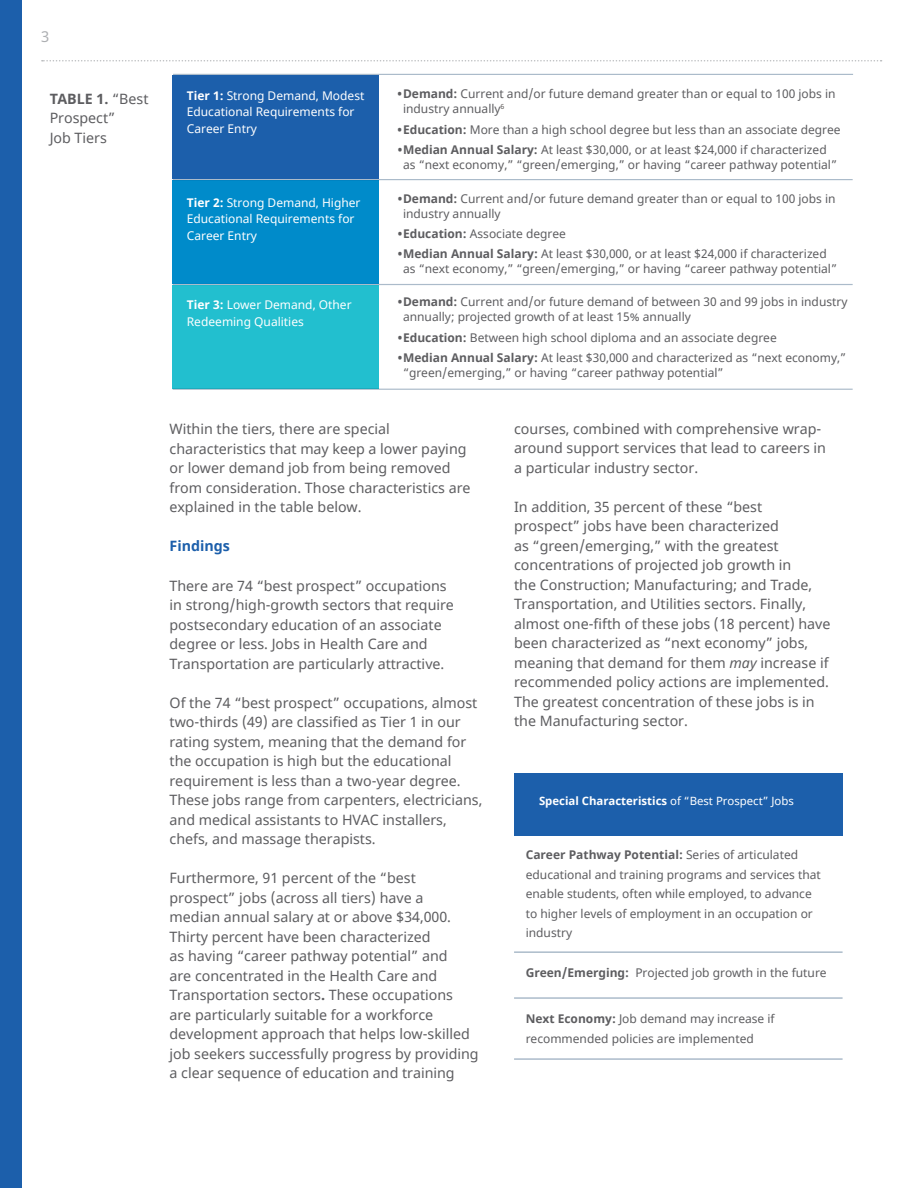
<style>
.page{position:relative;width:918px;height:1188px;background:#fff}
.page>*{position:absolute;margin:0;border:0;box-sizing:border-box;transform-origin:0 0}
.t1{font:15px "Noto Sans";color:#adafb2}
.t2{font:14.25px/19.5px "Noto Sans";color:#5d5d60}
.t3{font:700 14.25px "Noto Sans";color:#1c5fab}
.t4{font:12px/15px "Noto Sans";color:#5d5d60}
.t5{font:12px/16.5px "Noto Sans";color:#fff}
.t6{font:700 11.4px "Noto Sans";color:#fff}
.s1{font-weight:700}
.s2{font-style:italic}
.s3{font-weight:400}
</style>
<div class="page">
<svg style="left:42px;top:60px;width:840px;height:2px"></svg>
<div style="left:0;top:0;width:22px;height:1188px;background:#1c5fab"></div>
<div style="left:514px;top:774px;width:329px;height:62px;background:#1c5fab"></div>
<hr style="left:514px;top:951px;width:329px;height:2px;background:#abbbca">
<hr style="left:514px;top:997px;width:329px;height:2px;background:#abbbca">
<hr style="left:514px;top:1058px;width:329px;height:2px;background:#abbbca">
<div style="left:173px;top:180px;width:206px;height:104px;background:#008bca"></div>
<hr style="left:173px;top:74px;width:680px;height:1px;background:#abbbca">
<hr style="left:173px;top:389px;width:680px;height:1px;background:#abbbca">
<hr style="left:173px;top:179px;width:680px;height:1px;background:#abbbca">
<hr style="left:173px;top:284px;width:680px;height:1px;background:#abbbca">
<div style="left:173px;top:75px;width:206px;height:104px;background:#1c5fab"></div>
<div style="left:173px;top:285px;width:206px;height:104px;background:#22bfcf"></div>
<p class="t1" style="left:41px;top:27px;width:10px">3</p>
<p class="t2" style="left:50px;top:89px;width:100px"><span class="s1">TABLE 1.</span> “Best<br>Prospect”<br>Job Tiers</p>
<p class="t5" style="left:187px;top:88px;width:179px"><span class="s1">Tier 1:</span> Strong Demand, Modest<br>Educational Requirements for<br>Career Entry</p>
<p class="t5" style="left:187px;top:194px;width:175px"><span class="s1">Tier 2:</span> Strong Demand, Higher<br>Educational Requirements for<br>Career Entry</p>
<p class="t4" style="left:403px;top:87px;width:434px;text-indent:-5px"><span class="s1">•Demand:</span> Current and/or future demand greater than or equal to 100 jobs in industry annually<sup>6</sup></p>
<p class="t4" style="left:398px;top:122px;width:444px"><span class="s1">•Education:</span> More than a high school degree but less than an associate degree</p>
<p class="t4" style="left:403px;top:143px;width:435px;text-indent:-5px"><span class="s1">•Median Annual Salary:</span> At least $30,000, or at least $24,000 if characterized as “next economy,” “green/emerging,” or having “career pathway potential”</p>
<p class="t4" style="left:403px;top:191px;width:434px;text-indent:-5px"><span class="s1">•Demand:</span> Current and/or future demand greater than or equal to 100 jobs in industry annually</p>
<p class="t4" style="left:398px;top:227px;width:170px"><span class="s1">•Education:</span> Associate degree</p>
<p class="t4" style="left:403px;top:247px;width:435px;text-indent:-5px"><span class="s1">•Median Annual Salary:</span> At least $30,000, or at least $24,000 if characterized as “next economy,” “green/emerging,” or having “career pathway potential”</p>
<p class="t5" style="left:187px;top:297px;width:166px"><span class="s1">Tier 3:</span> Lower Demand, Other<br>Redeeming Qualities</p>
<p class="t4" style="left:403px;top:295px;width:446px;text-indent:-5px"><span class="s1">•Demand:</span> Current and/or future demand of between 30 and 99 jobs in industry annually; projected growth of at least 15% annually</p>
<p class="t4" style="left:398px;top:330px;width:381px"><span class="s1">•Education:</span> Between high school diploma and an associate degree</p>
<p class="t4" style="left:403px;top:351px;width:445px;text-indent:-5px"><span class="s1">•Median Annual Salary:</span> At least $30,000 and characterized as “next economy,” “green/emerging,” or having “career pathway potential”</p>
<p class="t2" style="left:170px;top:420px;width:303px">Within the tiers, there are special characteristics that may keep a lower paying or lower demand job from being removed from consideration. Those characteristics are explained in the table below.</p>
<p class="t3" style="left:170px;top:536px;width:62px">Findings</p>
<p class="t2" style="left:170px;top:576px;width:286px">There are 74 “best prospect” occupations in strong/high-growth sectors that require postsecondary education of an associate degree or less. Jobs in Health Care and Transportation are particularly attractive.</p>
<p class="t2" style="left:170px;top:693px;width:314px">Of the 74 “best prospect” occupations, almost two-thirds (49) are classified as Tier 1 in our rating system, meaning that the demand for the occupation is high but the educational requirement is less than a two-year degree.<br>These jobs range from carpenters, electricians, and medical assistants to HVAC installers, chefs, and massage therapists.</p>
<p class="t2" style="left:170px;top:869px;width:311px">Furthermore, 91 percent of the “best prospect” jobs (across all tiers) have a<br>median annual salary at or above $34,000.<br>Thirty percent have been characterized<br>as having “career pathway potential” and<br>are concentrated in the Health Care and Transportation sectors<span class="s1">.</span> These occupations<br>are particularly suitable for a workforce development approach that helps low-skilled job seekers successfully progress by providing a clear sequence of education and training</p>
<p class="t2" style="left:514px;top:420px;width:314px">courses, combined with comprehensive wrap&shy;around support services that lead to careers in a particular industry sector.</p>
<p class="t2" style="left:514px;top:497px;width:318px">In addition, 35 percent of these “best prospect” jobs have been characterized<br>as “green/emerging,” with the greatest concentrations of projected job growth in<br>the Construction; Manufacturing; and Trade, Transportation, and Utilities sectors. Finally, almost one-fifth of these jobs (18 percent) have been characterized as “next economy” jobs, meaning that demand for them <span class="s2">may</span> increase if recommended policy actions are implemented.<br>The greatest concentration of these jobs is in the Manufacturing sector.</p>
<p class="t6" style="left:539px;top:793px;width:256px">Special Characteristics <span class="s3">of “Best Prospect” Jobs</span></p>
<p class="t4" style="left:526px;top:845px;width:297px;line-height:19.5px"><span class="s1">Career Pathway Potential:</span> Series of articulated educational and training programs and services that enable students, often while employed, to advance to higher levels of employment in an occupation or industry</p>
<p class="t4" style="left:526px;top:966px;width:302px"><span class="s1">Green/Emerging:</span> Projected job growth in the future</p>
<p class="t4" style="left:526px;top:1009px;width:250px;line-height:19.5px"><span class="s1">Next Economy:</span> Job demand may increase if recommended policies are implemented</p>
</div>
